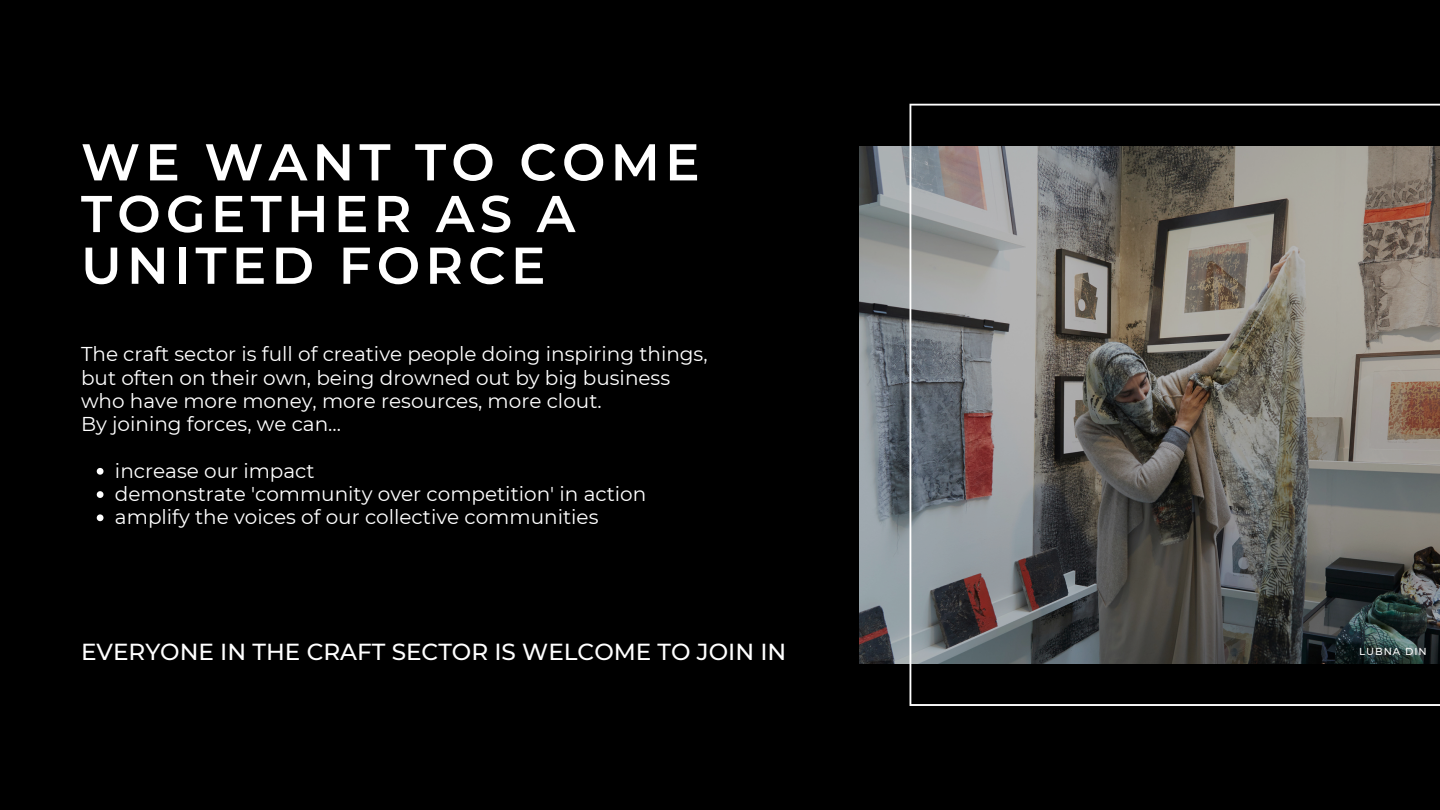
<style>
.page{position:relative;width:1440px;height:810px;background:#000}
.page>*{position:absolute;margin:0;border:0;box-sizing:border-box;transform-origin:0 0}
.t1{font:600 51.7px/51.7px "Montserrat";letter-spacing:.1em;color:#fff}
.t2{font:500 23.2px "Montserrat";color:#fff}
.t3{font:20px/23.2px "Montserrat";color:#fff}
.t4{font:500 10.1px "Montserrat";letter-spacing:.1em;color:#fff}
</style>
<div class="page">
<img style="left:860px;top:146px;width:50px;height:518px">
<svg style="left:910px;top:104px;width:530px;height:602px;background:#63615d"></svg>
<svg style="left:97px;top:468px;width:7px;height:7px"></svg>
<svg style="left:97px;top:491px;width:7px;height:7px"></svg>
<svg style="left:97px;top:514px;width:7px;height:7px"></svg>
<h1 class="t1" style="left:81px;top:136px;width:620px">WE WANT TO COME<br>TOGETHER AS A<br>UNITED FORCE</h1>
<p class="t3" style="left:81px;top:343px;width:628px">The craft sector is full of creative people doing inspiring things, but often on their own, being drowned out by big business who have more money, more resources, more clout.<br>By joining forces, we can...</p>
<p class="t3" style="left:115px;top:459px;width:533px">increase our impact<br>demonstrate 'community over competition' in action amplify the voices of our collective communities</p>
<p class="t2" style="left:81px;top:637px;width:707px">EVERYONE IN THE CRAFT SECTOR IS WELCOME TO JOIN IN</p>
<p class="t4" style="left:1359px;top:645px;width:69px">LUBNA DIN</p>
</div>
